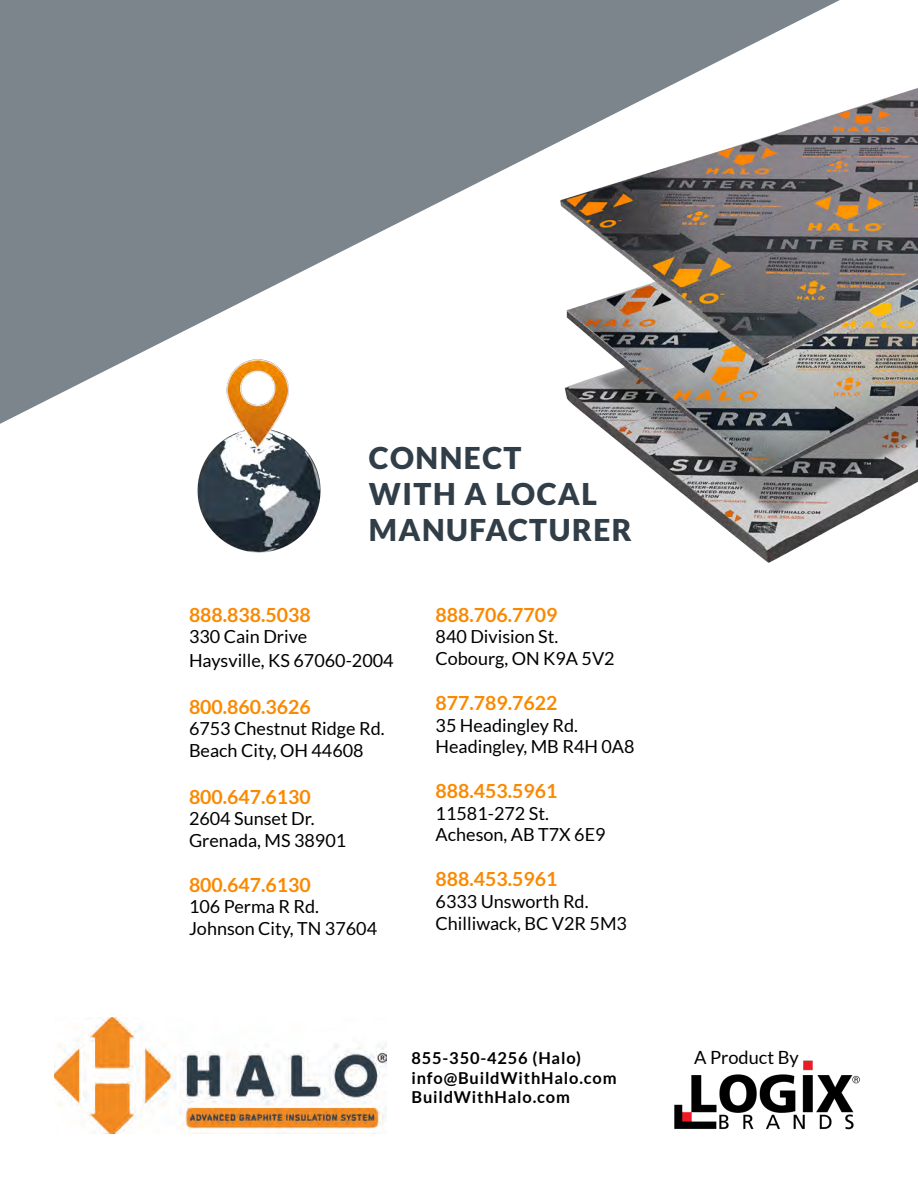
<style>
.page{position:relative;width:918px;height:1188px;background:#fff}
.page>*{position:absolute;margin:0;border:0;box-sizing:border-box;transform-origin:0 0}
.t1{font:900 30px/36px "Lato";letter-spacing:.05em;color:#313e48}
.t2{font:700 19.5px "Lato";color:#fa8900}
.t3{font:18.15px "Lato";color:#000}
.t4{font:18px "Lato";color:#000}
.t5{font:700 16.5px "Lato";letter-spacing:.05em;color:#000}
</style>
<div class="page">
<svg style="left:0;top:0;width:840px;height:424px;fill:#7c858c"></svg>
<img style="left:54px;top:1017px;width:333px;height:117px">
<img style="left:561px;top:58px;width:357px;height:505px">
<img style="left:189px;top:350px;width:140px;height:203px">
<img style="left:674px;top:1060px;width:186px;height:70px">
<p class="t1" style="left:369px;top:440px;width:265px">CONNECT<br>WITH A LOCAL<br>MANUFACTURER</p>
<p class="t2" style="left:189px;top:604px;width:123px">888.838.5038</p>
<p class="t4" style="left:189px;top:627px;width:120px">330 Cain Drive</p>
<p class="t4" style="left:189px;top:650px;width:206px">Haysville, KS 67060-2004</p>
<p class="t2" style="left:189px;top:695px;width:123px">800.860.3626</p>
<p class="t4" style="left:189px;top:719px;width:197px">6753 Chestnut Ridge Rd.</p>
<p class="t4" style="left:189px;top:740px;width:176px">Beach City, OH 44608</p>
<p class="t2" style="left:189px;top:785px;width:123px">800.647.6130</p>
<p class="t4" style="left:189px;top:809px;width:127px">2604 Sunset Dr.</p>
<p class="t4" style="left:189px;top:830px;width:159px">Grenada, MS 38901</p>
<p class="t2" style="left:189px;top:874px;width:123px">800.647.6130</p>
<p class="t4" style="left:189px;top:897px;width:132px">106 Perma R Rd.</p>
<p class="t4" style="left:189px;top:919px;width:190px">Johnson City, TN 37604</p>
<p class="t2" style="left:436px;top:604px;width:123px">888.706.7709</p>
<p class="t4" style="left:436px;top:627px;width:124px">840 Division St.</p>
<p class="t4" style="left:436px;top:649px;width:181px">Cobourg, ON K9A 5V2</p>
<p class="t2" style="left:436px;top:692px;width:123px">877.789.7622</p>
<p class="t4" style="left:436px;top:715px;width:144px">35 Headingley Rd.</p>
<p class="t4" style="left:436px;top:737px;width:201px">Headingley, MB R4H 0A8</p>
<p class="t2" style="left:436px;top:780px;width:123px">888.453.5961</p>
<p class="t4" style="left:436px;top:803px;width:115px">11581-272 St.</p>
<p class="t4" style="left:436px;top:825px;width:172px">Acheson, AB T7X 6E9</p>
<p class="t2" style="left:436px;top:868px;width:123px">888.453.5961</p>
<p class="t4" style="left:436px;top:892px;width:154px">6333 Unsworth Rd.</p>
<p class="t4" style="left:436px;top:913px;width:193px">Chilliwack, BC V2R 5M3</p>
<p class="t5" style="left:411px;top:1048px;width:171px">855-350-4256 (Halo)</p>
<p class="t5" style="left:411px;top:1068px;width:207px">info@BuildWithHalo.com</p>
<p class="t5" style="left:411px;top:1088px;width:160px">BuildWithHalo.com</p>
<p class="t3" style="left:694px;top:1047px;width:106px">A Product By</p>
</div>
